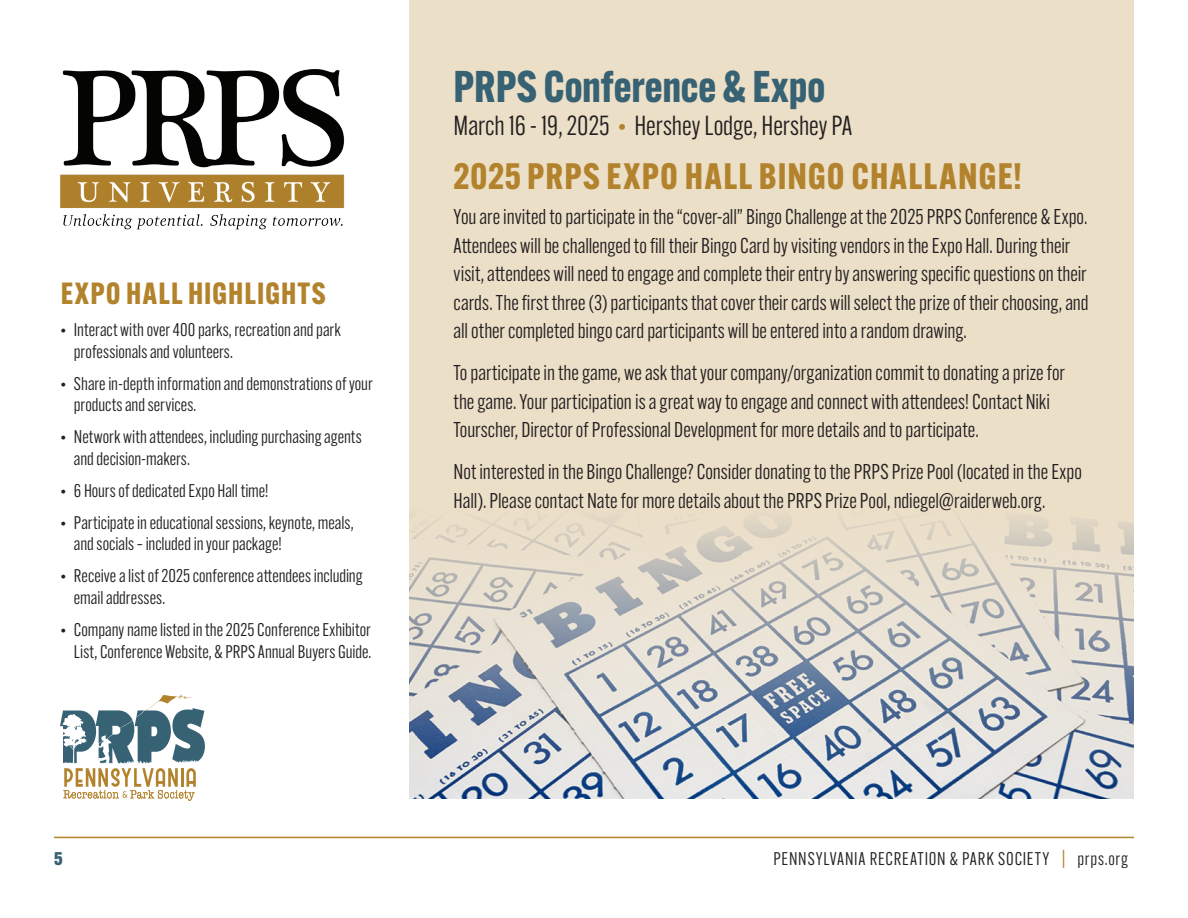
<style>
.page{position:relative;width:1188px;height:918px;background:#fff}
.page>*{position:absolute;margin:0;border:0;box-sizing:border-box;transform-origin:0 0}
.t1{font:700 43.5px "Alternate Gothic ATF";color:#376274}
.t2{font:700 36px "Alternate Gothic ATF";letter-spacing:.04em;color:#b2832c}
.t3{font:700 30px "Alternate Gothic ATF";letter-spacing:.04em;color:#b2832c}
.t4{font:27px "Alternate Gothic ATF";color:#231f20}
.t5{font:21px/28.5px "Alternate Gothic ATF";color:#231f20}
.t6{font:18px/21.6px "Alternate Gothic ATF";color:#231f20}
.t7{font:18px "Alternate Gothic ATF";letter-spacing:.05em;color:#231f20}
.t8{font:800 18px "Alternate Gothic ATF";color:#376274}
.s1{color:#b2832c}
</style>
<div class="page">
<hr style="left:54px;top:837px;width:1080px;height:1px;background:#b2832c">
<div style="left:410px;top:0;width:724px;height:798px;background:#ecdfc8"></div>
<img style="left:410px;top:519px;width:724px;height:279px">
<svg style="left:60px;top:694px;width:145px;height:107px"></svg>
<img style="left:60px;top:69px;width:285px;height:161px">
<p class="t3" style="left:61px;top:275px;width:266px">EXPO HALL HIGHLIGHTS</p>
<p class="t6" style="left:74px;top:319px;width:268px;text-indent:-14px">• Interact with over 400 parks, recreation and park professionals and volunteers.</p>
<p class="t6" style="left:74px;top:373px;width:300px;text-indent:-14px">• Share in-depth information and demonstrations of your products and services.</p>
<p class="t6" style="left:74px;top:426px;width:289px;text-indent:-14px">• Network with attendees, including purchasing agents and decision-makers.</p>
<p class="t6" style="left:60px;top:480px;width:210px">• 6 Hours of dedicated Expo Hall time!</p>
<p class="t6" style="left:74px;top:512px;width:281px;text-indent:-14px">• Participate in educational sessions, keynote, meals, and socials – included in your package!</p>
<p class="t6" style="left:74px;top:565px;width:290px;text-indent:-14px">• Receive a list of 2025 conference attendees including email addresses.</p>
<p class="t6" style="left:60px;top:619px;width:312px;text-align:right">• Company name listed in the 2025 Conference Exhibitor<br>List, Conference Website, &amp; PRPS Annual Buyers Guide.</p>
<p class="t1" style="left:454px;top:59px;width:373px">PRPS Conference &amp; Expo</p>
<p class="t4" style="left:454px;top:109px;width:400px">March 16 - 19, 2025 <span class="s1">•</span> Hershey Lodge, Hershey PA</p>
<p class="t2" style="left:454px;top:153px;width:570px">2025 PRPS EXPO HALL BINGO CHALLANGE!</p>
<p class="t5" style="left:454px;top:203px;width:637px">You are invited to participate in the “cover-all” Bingo Challenge at the 2025 PRPS Conference &amp; Expo.<br>Attendees will be challenged to fill their Bingo Card by visiting vendors in the Expo Hall. During their visit, attendees will need to engage and complete their entry by answering specific questions on their cards. The first three (3) participants that cover their cards will select the prize of their choosing, and all other completed bingo card participants will be entered into a random drawing.</p>
<p class="t5" style="left:454px;top:359px;width:613px">To participate in the game, we ask that your company/organization commit to donating a prize for the game. Your participation is a great way to engage and connect with attendees! Contact Niki<br>Tourscher, Director of Professional Development for more details and to participate.</p>
<p class="t5" style="left:454px;top:458px;width:630px">Not interested in the Bingo Challenge? Consider donating to the PRPS Prize Pool (located in the Expo<br>Hall). Please contact Nate for more details about the PRPS Prize Pool, ndiegel@raiderweb.org.</p>
<p class="t8" style="left:54px;top:848px;width:10px">5</p>
<p class="t7" style="left:774px;top:848px;width:356px">PENNSYLVANIA RECREATION &amp; PARK SOCIETY <span class="s1">|</span> prps.org</p>
</div>
